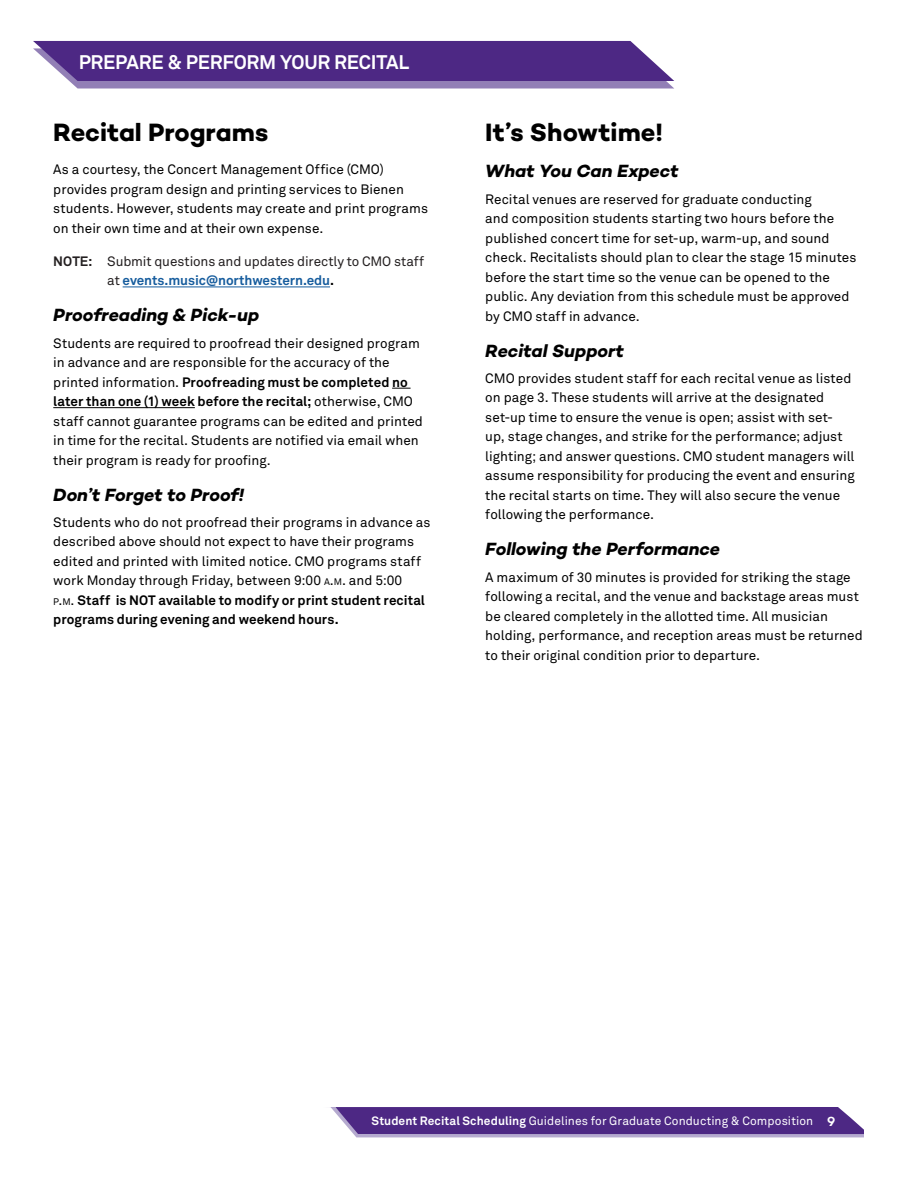
<style>
.page{position:relative;width:918px;height:1188px;background:#fff}
.page>*{position:absolute;margin:0;border:0;box-sizing:border-box;transform-origin:0 0}
.t1{font:700 25.5px "Campton";letter-spacing:-.005em;color:#000}
.t2{font:700 19.5px "Akkurat Pro";letter-spacing:-.01em;color:#fff}
.t3{font:italic 700 18px "Campton";letter-spacing:-.005em;color:#000}
.t4{font:13.5px/19.5px "Akkurat Pro";letter-spacing:.005em;color:#000}
.t5{font:13.5px "Akkurat Pro";letter-spacing:-.01em;color:#231f20}
.t6{font:700 13.5px "Akkurat Pro";letter-spacing:-.005em;color:#175d9e}
.t7{font:12px "Akkurat Pro";letter-spacing:.005em;color:#fff}
.s1{font-weight:700}
.s2{font-weight:400;color:#231f20}
.s3{color:#000}
.s4{font-size:9.45px}
.s5{font-style:inherit}
.s6{font-family:"Campton";font-weight:600;font-size:13.5px}
</style>
<div class="page">
<svg style="left:330px;top:1107px;width:534px;height:30px;background:#5f3e91"></svg>
<hr style="left:123px;top:287px;width:207px;height:1px;background:#175d9e">
<svg style="left:392px;top:388px;width:19px;height:1px"></svg>
<hr style="left:53px;top:407px;width:142px;height:1px;background:#000">
<svg style="left:33px;top:41px;width:641px;height:48px;background:#644494"></svg>
<p class="t2" style="left:79px;top:50px;width:332px">PREPARE &amp; PERFORM YOUR RECITAL</p>
<p class="t1" style="left:53px;top:116px;width:217px">Recital Programs</p>
<p class="t4" style="left:53px;top:160px;width:376px">As a courtesy, the Concert Management Office (CMO) provides program design and printing services to Bienen students. However, students may create and print programs on their own time and at their own expense.</p>
<p class="t5" style="left:53px;top:253px;width:372px"><span class="s1">NOTE:</span> Submit questions and updates directly to CMO staff</p>
<p class="t6" style="left:107px;top:272px;width:228px"><span class="s2">at</span> events.music@northwestern.edu<span class="s3">.</span></p>
<p class="t3" style="left:53px;top:304px;width:208px">Proofreading &amp; Pick-up</p>
<p class="t4" style="left:53px;top:333px;width:371px">Students are required to proofread their designed program in advance and are responsible for the accuracy of the printed information. <span class="s1">Proofreading must be completed no later than one (1) week before the recital;</span> otherwise, CMO staff cannot guarantee programs can be edited and printed in time for the recital. Students are notified via email when their program is ready for proofing.</p>
<p class="t3" style="left:53px;top:483px;width:192px">Don’t Forget to Proof!</p>
<p class="t4" style="left:53px;top:512px;width:379px">Students who do not proofread their programs in advance as described above should not expect to have their programs edited and printed with limited notice. CMO programs staff work Monday through Friday, between 9:00 <span class="s4">A</span><span class="s5">.</span><span class="s4">M</span><span class="s5">.</span> and 5:00<br><span class="s4">P</span><span class="s5">.</span><span class="s4">M</span><span class="s5">.</span> <span class="s1">Staff is NOT available to modify or print student recital programs during evening and weekend hours.</span></p>
<p class="t1" style="left:485px;top:116px;width:179px">It’s Showtime!</p>
<p class="t3" style="left:485px;top:160px;width:195px">What You Can Expect</p>
<p class="t4" style="left:485px;top:189px;width:373px">Recital venues are reserved for graduate conducting<br>and composition students starting two hours before the published concert time for set-up, warm-up, and sound check. Recitalists should plan to clear the stage 15 minutes before the start time so the venue can be opened to the public. Any deviation from this schedule must be approved by CMO staff in advance.</p>
<p class="t3" style="left:485px;top:339px;width:140px">Recital Support</p>
<p class="t4" style="left:485px;top:368px;width:371px">CMO provides student staff for each recital venue as listed on page 3. These students will arrive at the designated set-up time to ensure the venue is open; assist with set&shy;up, stage changes, and strike for the performance; adjust lighting; and answer questions. CMO student managers will assume responsibility for producing the event and ensuring the recital starts on time. They will also secure the venue following the performance.</p>
<p class="t3" style="left:485px;top:538px;width:236px">Following the Performance</p>
<p class="t4" style="left:485px;top:567px;width:379px">A maximum of 30 minutes is provided for striking the stage following a recital, and the venue and backstage areas must be cleared completely in the allotted time. All musician holding, performance, and reception areas must be returned to their original condition prior to departure.</p>
<p class="t7" style="left:371px;top:1114px;width:465px"><span class="s1">Student Recital Scheduling</span> Guidelines for Graduate Conducting &amp; Composition <span class="s6">9</span></p>
</div>
